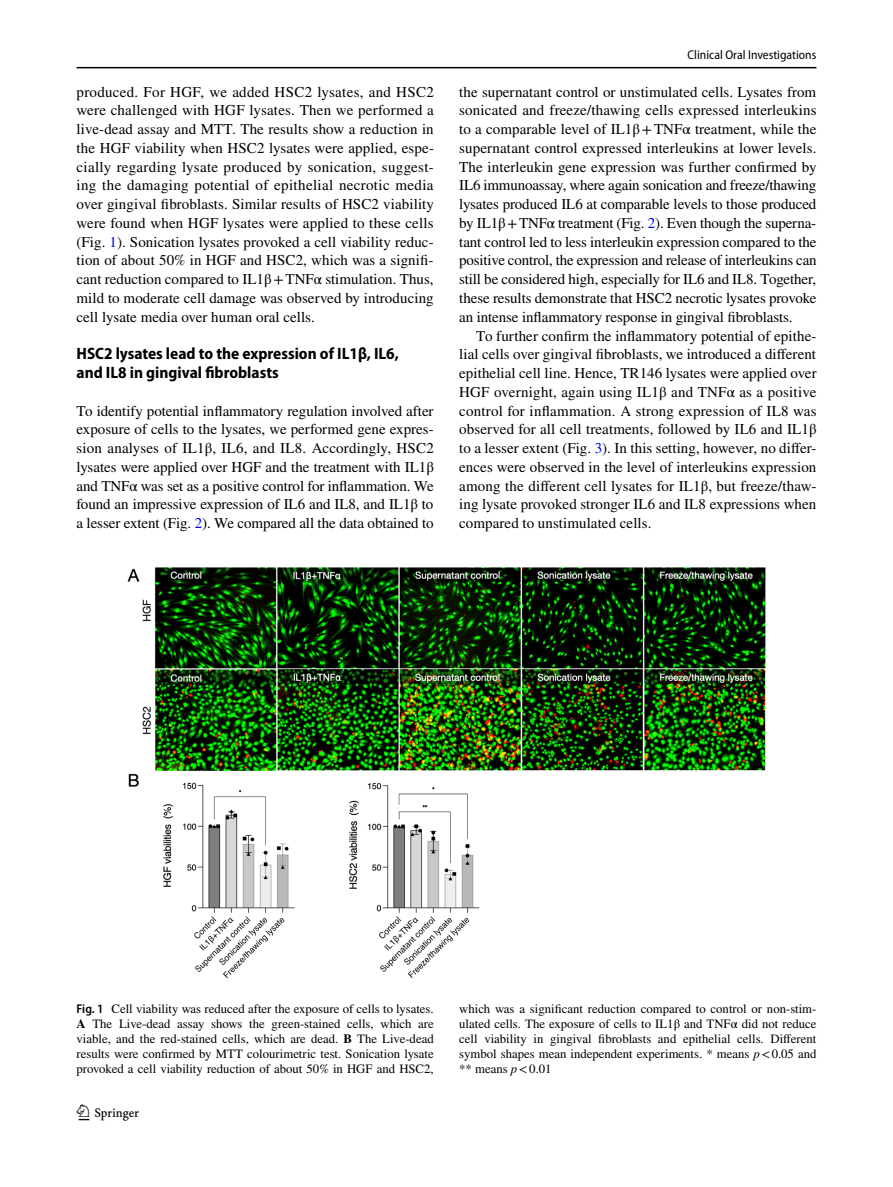
<style>
.page{position:relative;width:893px;height:1187px;background:#fff}
.page>*{position:absolute;margin:0;border:0;box-sizing:border-box;transform-origin:0 0}
.t1{font:22.5px "Springnew Regular 2";color:#000}
.t2{font:700 semi-condensed 16.5px/18.8px "Myriad Pro";color:#000}
.t3{font:15px/18.8px "STIX";letter-spacing:-.005em;color:#000;text-align:justify}
.t4{font:12.75px/15px "STIX";color:#000;text-align:justify}
.t5{font:semi-condensed 12.75px "Myriad Pro";color:#000}
.s1{color:#00f}
.s2{font-family:"Myriad Pro";font-weight:600;font-stretch:semi-condensed}
.s3{font-weight:700}
.s4{font-style:italic}
</style>
<div class="page">
<hr style="left:77px;top:67px;width:739px;height:1px;background:#000">
<img style="left:128px;top:567px;width:637px;height:411px">
<p class="t3" style="left:77px;top:83px;width:359px">produced. For HGF, we added HSC2 lysates, and HSC2 were challenged with HGF lysates. Then we performed a live-dead assay and MTT. The results show a reduction in the HGF viability when HSC2 lysates were applied, espe&shy;cially regarding lysate produced by sonication, suggest&shy;ing the damaging potential of epithelial necrotic media over gingival fibroblasts. Similar results of HSC2 viability were found when HGF lysates were applied to these cells (Fig. <span class="s1">1</span>). Sonication lysates provoked a cell viability reduc&shy;tion of about 50% in HGF and HSC2, which was a signifi&shy;cant reduction compared to IL1β+TNFα stimulation. Thus, mild to moderate cell damage was observed by introducing cell lysate media over human oral cells.</p>
<p class="t2" style="left:77px;top:344px;width:324px">HSC2 lysates lead to the expression of IL1β, IL6, and IL8 in gingival fibroblasts</p>
<p class="t3" style="left:77px;top:402px;width:359px">To identify potential inflammatory regulation involved after exposure of cells to the lysates, we performed gene expres&shy;sion analyses of IL1β, IL6, and IL8. Accordingly, HSC2 lysates were applied over HGF and the treatment with IL1β and TNFα was set as a positive control for inflammation. We found an impressive expression of IL6 and IL8, and IL1β to a lesser extent (Fig. <span class="s1">2</span>). We compared all the data obtained to</p>
<p class="t5" style="left:688px;top:48px;width:130px">Clinical Oral Investigations</p>
<p class="t3" style="left:459px;top:83px;width:359px">the supernatant control or unstimulated cells. Lysates from sonicated and freeze/thawing cells expressed interleukins to a comparable level of IL1β+TNFα treatment, while the supernatant control expressed interleukins at lower levels.<br>The interleukin gene expression was further confirmed by IL6 immunoassay, where again sonication and freeze/thawing lysates produced IL6 at comparable levels to those produced by IL1β+TNFα treatment (Fig. <span class="s1">2</span>). Even though the superna&shy;tant control led to less interleukin expression compared to the positive control, the expression and release of interleukins can still be considered high, especially for IL6 and IL8. Together, these results demonstrate that HSC2 necrotic lysates provoke an intense inflammatory response in gingival fibroblasts.</p>
<p class="t3" style="left:459px;top:327px;width:359px;text-indent:17px">To further confirm the inflammatory potential of epithe&shy;lial cells over gingival fibroblasts, we introduced a different epithelial cell line. Hence, TR146 lysates were applied over HGF overnight, again using IL1β and TNFα as a positive control for inflammation. A strong expression of IL8 was observed for all cell treatments, followed by IL6 and IL1β to a lesser extent (Fig. <span class="s1">3</span>). In this setting, however, no differ&shy;ences were observed in the level of interleukins expression among the different cell lysates for IL1β, but freeze/thaw&shy;ing lysate provoked stronger IL6 and IL8 expressions when compared to unstimulated cells.</p>
<p class="t4" style="left:77px;top:1002px;width:359px"><span class="s2">Fig. 1</span> Cell viability was reduced after the exposure of cells to lysates.<br><span class="s3">A</span> The Live-dead assay shows the green-stained cells, which are viable, and the red-stained cells, which are dead. <span class="s3">B</span> The Live-dead results were confirmed by MTT colourimetric test. Sonication lysate provoked a cell viability reduction of about 50% in HGF and HSC2,</p>
<p class="t4" style="left:459px;top:1002px;width:359px">which was a significant reduction compared to control or non-stim&shy;ulated cells. The exposure of cells to IL1β and TNFα did not reduce cell viability in gingival fibroblasts and epithelial cells. Different symbol shapes mean independent experiments. * means <span class="s4">p</span>&lt;0.05 and ** means <span class="s4">p</span>&lt;0.01</p>
<h1 class="t1" style="left:79px;top:1104px;width:62px">1 3</h1>
</div>
